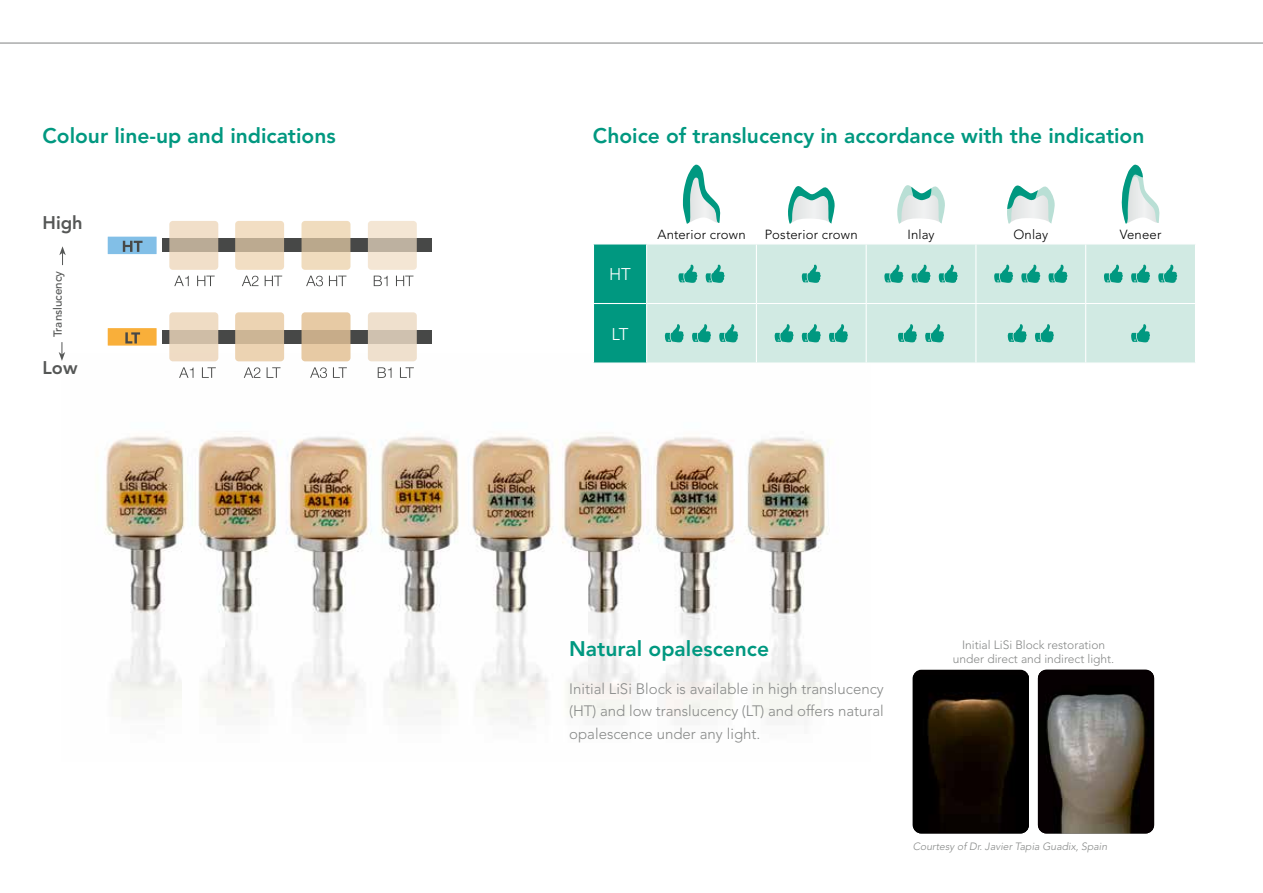
<style>
.page{position:relative;width:1263px;height:893px;background:#fff}
.page>*{position:absolute;margin:0;border:0;box-sizing:border-box;transform-origin:0 0}
.t1{font:800 21px "Avenir LT Std";color:#009880}
.t2{font:800 18.3px "Avenir LT Std";color:#555756}
.t3{font:300 16.8px "Avenir LT Std";color:#fff}
.t4{font:300 15px/22.5px "Avenir LT Std";color:#878988;text-align:justify}
.t5{font:300 13.2px "Avenir LT Std";letter-spacing:.01em;color:#000}
.t6{font:300 12px/14.4px "Avenir LT Std";color:#878988;text-align:center}
.t7{font:500 11.55px "Avenir LT Std";color:#555756}
.t8{font:italic 300 10.5px "Avenir LT Std";color:#878988}
</style>
<div class="page">
<img style="left:105px;top:354px;width:723px;height:367px">
<hr style="left:0;top:43px;width:1263px;height:1px;background:#878988">
<svg style="left:179px;top:367px;width:14px;height:11px"></svg>
<svg style="left:202px;top:367px;width:14px;height:11px"></svg>
<svg style="left:244px;top:367px;width:16px;height:11px"></svg>
<svg style="left:267px;top:367px;width:13px;height:11px"></svg>
<svg style="left:310px;top:367px;width:17px;height:11px"></svg>
<svg style="left:333px;top:367px;width:14px;height:11px"></svg>
<svg style="left:378px;top:367px;width:13px;height:11px"></svg>
<svg style="left:400px;top:367px;width:14px;height:11px"></svg>
<div style="left:108px;top:328px;width:49px;height:18px;background:#f9af3a"></div>
<svg style="left:125px;top:332px;width:15px;height:11px"></svg>
<div style="left:162px;top:330px;width:270px;height:14px;background:#474847"></div>
<svg style="left:169px;top:312px;width:49px;height:49px;background:#e5d3bb"></svg>
<svg style="left:235px;top:312px;width:49px;height:49px;background:#e2caaa"></svg>
<svg style="left:302px;top:312px;width:48px;height:49px;background:#ddc19c"></svg>
<svg style="left:368px;top:312px;width:49px;height:49px;background:#e5d7c4"></svg>
<div style="left:162px;top:238px;width:270px;height:14px;background:#474847"></div>
<svg style="left:169px;top:221px;width:49px;height:49px;background:#e1d0ba"></svg>
<svg style="left:235px;top:221px;width:49px;height:49px;background:#e2cfb4"></svg>
<svg style="left:302px;top:221px;width:48px;height:49px;background:#e0cdaf"></svg>
<svg style="left:368px;top:221px;width:49px;height:49px;background:#e4d6c5"></svg>
<svg style="left:174px;top:276px;width:15px;height:10px"></svg>
<svg style="left:197px;top:276px;width:18px;height:10px"></svg>
<svg style="left:242px;top:276px;width:16px;height:10px"></svg>
<svg style="left:265px;top:276px;width:17px;height:10px"></svg>
<svg style="left:306px;top:276px;width:17px;height:10px"></svg>
<svg style="left:329px;top:276px;width:17px;height:10px"></svg>
<svg style="left:374px;top:276px;width:13px;height:10px"></svg>
<svg style="left:396px;top:276px;width:17px;height:10px"></svg>
<div style="left:108px;top:237px;width:49px;height:17px;background:#82bfe7"></div>
<svg style="left:123px;top:241px;width:20px;height:11px"></svg>
<svg style="left:59px;top:246px;width:7px;height:19px"></svg>
<svg style="left:59px;top:342px;width:6px;height:19px"></svg>
<div style="left:913px;top:670px;width:116px;height:163px;background:#020000;border-radius:9px"></div>
<img style="left:913px;top:675px;width:116px;height:158px">
<img style="left:1038px;top:670px;width:116px;height:163px">
<div style="left:594px;top:244px;width:52px;height:118px;background:#009880"></div>
<div style="left:647px;top:244px;width:548px;height:118px;background:#d1eae3"></div>
<hr style="left:756px;top:244px;width:1px;height:59px;background:#fff">
<hr style="left:866px;top:244px;width:1px;height:59px;background:#fff">
<hr style="left:975px;top:244px;width:1px;height:59px;background:#fff">
<hr style="left:1085px;top:244px;width:1px;height:59px;background:#fff">
<hr style="left:593px;top:303px;width:54px;height:1px;background:#fff">
<hr style="left:593px;top:304px;width:1px;height:58px;background:#fff">
<hr style="left:647px;top:303px;width:109px;height:1px;background:#fff">
<hr style="left:646px;top:304px;width:1px;height:58px;background:#fff">
<hr style="left:756px;top:303px;width:110px;height:1px;background:#fff">
<hr style="left:756px;top:304px;width:1px;height:58px;background:#fff">
<hr style="left:866px;top:303px;width:110px;height:1px;background:#fff">
<hr style="left:866px;top:304px;width:1px;height:58px;background:#fff">
<hr style="left:976px;top:303px;width:110px;height:1px;background:#fff">
<hr style="left:975px;top:304px;width:1px;height:58px;background:#fff">
<hr style="left:1086px;top:303px;width:110px;height:1px;background:#fff">
<hr style="left:1085px;top:304px;width:1px;height:58px;background:#fff">
<hr style="left:593px;top:362px;width:54px;height:2px;background:#fff">
<hr style="left:647px;top:362px;width:109px;height:2px;background:#fff">
<hr style="left:756px;top:362px;width:110px;height:2px;background:#fff">
<svg style="left:683px;top:165px;width:38px;height:59px"></svg>
<svg style="left:788px;top:186px;width:47px;height:38px"></svg>
<svg style="left:897px;top:185px;width:48px;height:39px"></svg>
<svg style="left:1007px;top:185px;width:48px;height:39px"></svg>
<svg style="left:1121px;top:164px;width:39px;height:60px"></svg>
<svg style="left:678px;top:264px;width:20px;height:19px"></svg>
<svg style="left:705px;top:264px;width:20px;height:19px"></svg>
<svg style="left:801px;top:264px;width:20px;height:19px"></svg>
<svg style="left:884px;top:264px;width:19px;height:19px"></svg>
<svg style="left:911px;top:264px;width:20px;height:19px"></svg>
<svg style="left:938px;top:264px;width:20px;height:19px"></svg>
<svg style="left:994px;top:264px;width:19px;height:19px"></svg>
<svg style="left:1021px;top:264px;width:19px;height:19px"></svg>
<svg style="left:1048px;top:264px;width:20px;height:19px"></svg>
<svg style="left:1104px;top:264px;width:19px;height:19px"></svg>
<svg style="left:1131px;top:264px;width:19px;height:19px"></svg>
<svg style="left:1158px;top:264px;width:19px;height:19px"></svg>
<svg style="left:665px;top:324px;width:19px;height:18px"></svg>
<svg style="left:692px;top:324px;width:19px;height:18px"></svg>
<svg style="left:719px;top:324px;width:19px;height:18px"></svg>
<svg style="left:774px;top:324px;width:20px;height:18px"></svg>
<svg style="left:801px;top:324px;width:20px;height:18px"></svg>
<svg style="left:829px;top:324px;width:19px;height:18px"></svg>
<svg style="left:898px;top:324px;width:19px;height:18px"></svg>
<svg style="left:925px;top:324px;width:19px;height:18px"></svg>
<svg style="left:1007px;top:324px;width:20px;height:18px"></svg>
<svg style="left:1035px;top:324px;width:19px;height:18px"></svg>
<svg style="left:1131px;top:324px;width:19px;height:18px"></svg>
<h1 class="t1" style="left:43px;top:124px;width:295px">Colour line-up and indications</h1>
<h1 class="t1" style="left:593px;top:124px;width:553px">Choice of translucency in accordance with the indication</h1>
<p class="t2" style="left:43px;top:212px;width:42px">High</p>
<p class="t7" style="left:51px;top:337px;width:68px;rotate:-90deg">Translucency</p>
<p class="t2" style="left:43px;top:357px;width:37px">Low</p>
<p class="t3" style="left:609px;top:264px;width:23px">HT</p>
<p class="t3" style="left:612px;top:324px;width:18px">LT</p>
<p class="t5" style="left:657px;top:226px;width:90px">Anterior crown</p>
<p class="t5" style="left:765px;top:226px;width:94px">Posterior crown</p>
<p class="t5" style="left:907px;top:226px;width:29px">Inlay</p>
<p class="t5" style="left:1013px;top:226px;width:36px">Onlay</p>
<p class="t5" style="left:1120px;top:226px;width:43px">Veneer</p>
<h1 class="t1" style="left:569px;top:636px;width:201px">Natural opalescence</h1>
<p class="t4" style="left:569px;top:677px;width:316px">Initial LiSi Block is available in high translucency (HT) and low translucency (LT) and offers natural opalescence under any light.</p>
<p class="t6" style="left:953px;top:638px;width:163px">Initial LiSi Block restoration under direct and indirect light.</p>
<p class="t8" style="left:913px;top:841px;width:196px">Courtesy of Dr. Javier Tapia Guadix, Spain</p>
</div>
